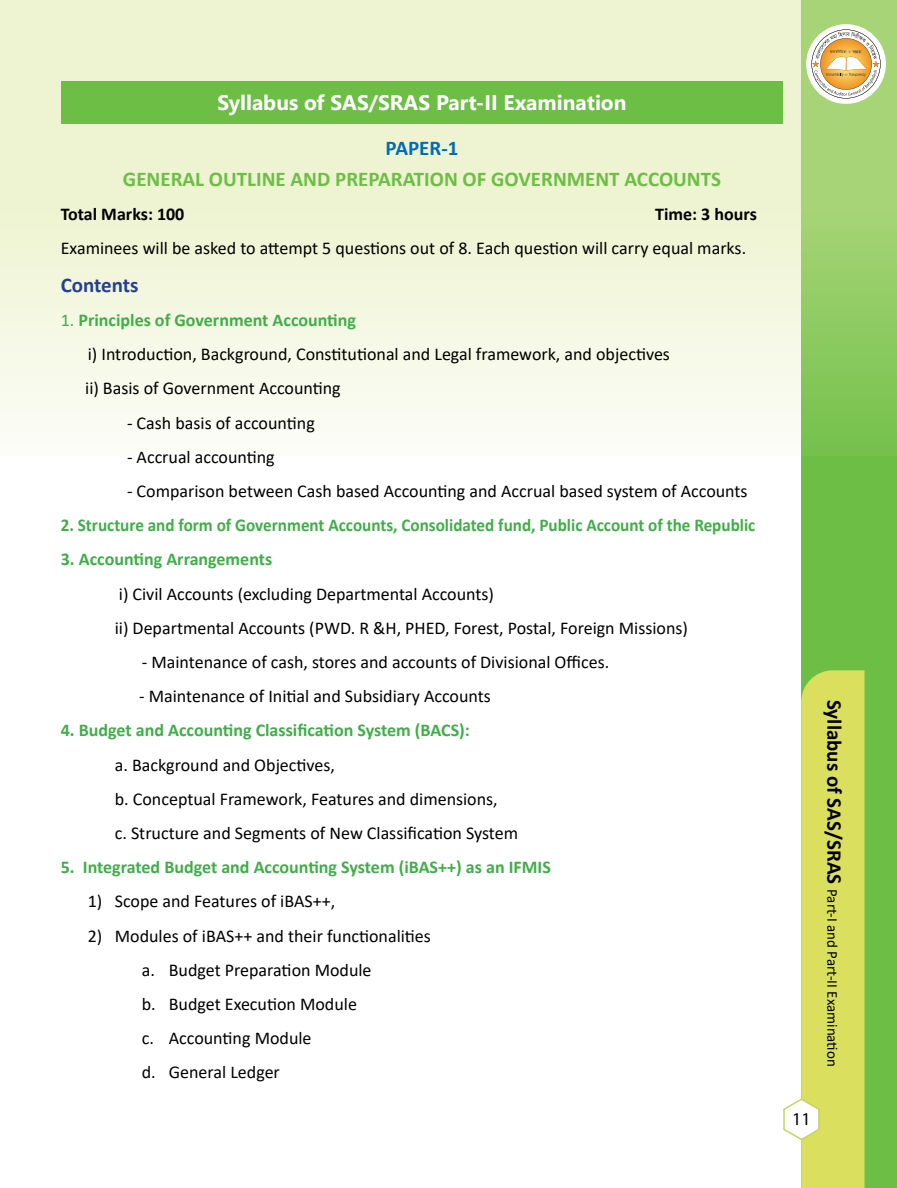
<style>
.page{position:relative;width:897px;height:1188px;background:#fff}
.page>*{position:absolute;margin:0;border:0;box-sizing:border-box;transform-origin:0 0}
.t1{font:700 21px "Calibri";color:#6cbe45}
.t2{font:700 21px "Segoe UI";color:#fff}
.t3{font:700 21px "Calibri";color:#25408f}
.t4{font:700 21px "Calibri";color:#006cb7}
.t5{font:18px/34.2px "Calibri";color:#000}
.t6{font:700 18px "Calibri";color:#41ad49}
.t7{font:700 18px "Calibri";color:#41ad49;scale:.95 1}
.t8{font:700 18px "Calibri";color:#000}
.t9{font:18px "Myriad Pro";color:#000}
.t10{font:15px "Calibri";color:#000}
.s1{color:#41ad49}
.s2{font-weight:700;color:#41ad49}
.s3{font-weight:700;font-size:21px}
</style>
<div class="page">
<div style="left:801px;top:0;width:95px;height:1188px;background:#6cbe45"></div>
<svg style="left:1px;top:0;width:895px;height:445px;background:#e8f2cf"></svg>
<svg style="left:783px;top:670px;width:81px;height:518px"></svg>
<div style="left:806px;top:24px;width:79px;height:80px;background:#fff;border-radius:50%"></div>
<svg style="left:811px;top:30px;width:69px;height:68px"></svg>
<div style="left:61px;top:81px;width:721px;height:42px;background:#6cbe45"></div>
<p class="t2" style="left:217px;top:83px;width:410px">Syllabus of SAS/SRAS Part-II Examination</p>
<p class="t4" style="left:385px;top:133px;width:74px">PAPER-1</p>
<p class="t1" style="left:123px;top:164px;width:599px">GENERAL OUTLINE AND PREPARATION OF GOVERNMENT ACCOUNTS</p>
<p class="t8" style="left:61px;top:201px;width:125px">Total Marks: 100</p>
<p class="t8" style="left:655px;top:201px;width:103px">Time: 3 hours</p>
<p class="t5" style="left:61px;top:231px;width:686px">Examinees will be asked to attempt 5 questions out of 8. Each question will carry equal marks.</p>
<p class="t3" style="left:61px;top:270px;width:79px">Contents</p>
<p class="t5" style="left:85px;top:303px;width:586px;text-indent:-24px"><span class="s1">1.</span> <span class="s2">Principles of Government Accounting<br></span>i) Introduction, Background, Constitutional and Legal framework, and objectives ii) Basis of Government Accounting</p>
<p class="t5" style="left:127px;top:405px;width:189px">- Cash basis of accounting</p>
<p class="t5" style="left:127px;top:439px;width:149px">- Accrual accounting</p>
<p class="t5" style="left:127px;top:474px;width:622px">- Comparison between Cash based Accounting and Accrual based system of Accounts</p>
<p class="t7" style="left:61px;top:513px;width:732px">2. Structure and form of Government Accounts, Consolidated fund, Public Account of the Republic</p>
<p class="t6" style="left:61px;top:547px;width:213px">3. Accounting Arrangements</p>
<p class="t5" style="left:115px;top:576px;width:574px">i) Civil Accounts (excluding Departmental Accounts)<br>ii) Departmental Accounts (PWD. R &amp;H, PHED, Forest, Postal, Foreign Missions)</p>
<p class="t5" style="left:142px;top:645px;width:469px">- Maintenance of cash, stores and accounts of Divisional Offices.</p>
<p class="t5" style="left:139px;top:679px;width:353px">- Maintenance of Initial and Subsidiary Accounts</p>
<p class="t6" style="left:61px;top:718px;width:410px">4. Budget and Accounting Classification System (BACS):</p>
<p class="t5" style="left:115px;top:747px;width:405px">a. Background and Objectives,<br>b. Conceptual Framework, Features and dimensions,<br>c. Structure and Segments of New Classification System</p>
<p class="t6" style="left:61px;top:855px;width:491px">5. Integrated Budget and Accounting System (iBAS++) as an IFMIS</p>
<p class="t5" style="left:88px;top:884px;width:249px">1) Scope and Features of iBAS++,</p>
<p class="t5" style="left:142px;top:918px;width:290px;text-indent:-54px">2) Modules of iBAS++ and their functionalities a. Budget Preparation Module<br>b. Budget Execution Module<br>c. Accounting Module<br>d. General Ledger</p>
<p class="t10" style="left:842px;top:700px;width:368px;rotate:90deg"><span class="s3">Syllabus of SAS/SRAS</span> Part-I and Part-II Examination</p>
<p class="t9" style="left:792px;top:1108px;width:20px">11</p>
</div>
